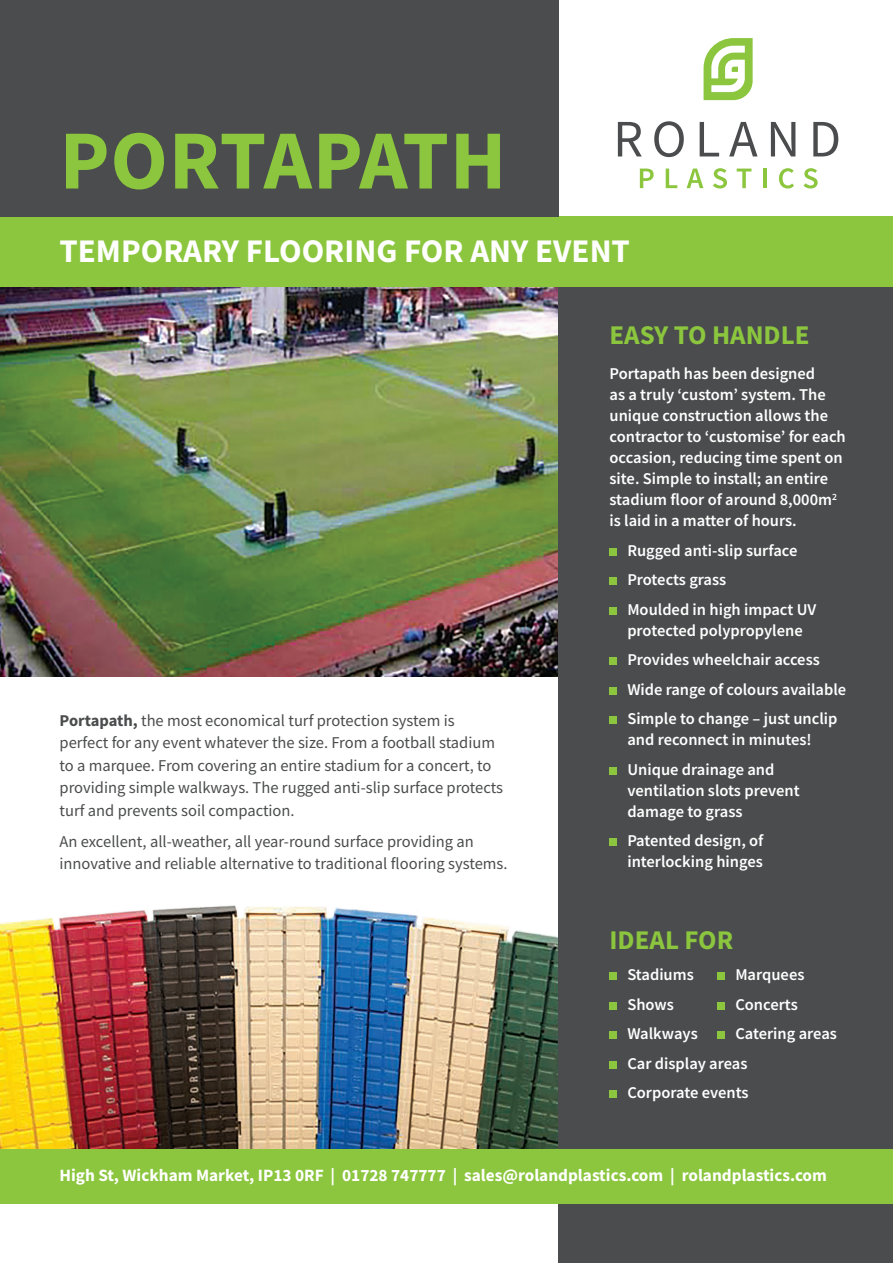
<style>
.page{position:relative;width:893px;height:1263px;background:#fff}
.page>*{position:absolute;margin:0;border:0;box-sizing:border-box;transform-origin:0 0}
.t1{font:700 84px "Source Sans Pro";color:#8bc63e}
.t2{font:700 33px "Source Sans Pro";color:#fff}
.t3{font:700 27px "Source Sans Pro";color:#8bc63e}
.t4{font:700 17.25px "Source Sans Pro";color:#fff}
.t5{font:600 16.5px/21px "Source Sans Pro";color:#fff}
.t6{font:16.5px/22.5px "Source Sans Pro";color:#4b4c4d}
.s1{font-weight:700}
</style>
<div class="page">
<img style="left:0;top:905px;width:558px;height:244px">
<svg style="left:618px;top:122px;width:24px;height:34px"></svg>
<svg style="left:654px;top:121px;width:30px;height:36px"></svg>
<svg style="left:700px;top:122px;width:19px;height:34px"></svg>
<svg style="left:729px;top:122px;width:28px;height:34px"></svg>
<svg style="left:771px;top:122px;width:24px;height:34px"></svg>
<svg style="left:813px;top:122px;width:25px;height:34px"></svg>
<svg style="left:704px;top:38px;width:49px;height:62px"></svg>
<svg style="left:640px;top:169px;width:14px;height:19px"></svg>
<svg style="left:666px;top:169px;width:11px;height:19px"></svg>
<svg style="left:687px;top:169px;width:16px;height:19px"></svg>
<svg style="left:713px;top:168px;width:14px;height:20px"></svg>
<svg style="left:737px;top:169px;width:14px;height:19px"></svg>
<hr style="left:763px;top:169px;width:4px;height:19px;background:#8bc63e">
<svg style="left:779px;top:168px;width:15px;height:20px"></svg>
<svg style="left:803px;top:168px;width:15px;height:20px"></svg>
<img style="left:0;top:287px;width:558px;height:390px">
<div style="left:0;top:217px;width:893px;height:70px;background:#8bc63e"></div>
<div style="left:0;top:0;width:558px;height:217px;background:#4b4c4d"></div>
<div style="left:558px;top:287px;width:335px;height:976px;background:#4b4c4d"></div>
<div style="left:0;top:1149px;width:893px;height:54px;background:#8bc63e"></div>
<div style="left:609px;top:548px;width:8px;height:8px;background:#8bc63e"></div>
<div style="left:609px;top:577px;width:8px;height:8px;background:#8bc63e"></div>
<div style="left:609px;top:607px;width:8px;height:8px;background:#8bc63e"></div>
<div style="left:609px;top:657px;width:8px;height:8px;background:#8bc63e"></div>
<div style="left:609px;top:687px;width:8px;height:8px;background:#8bc63e"></div>
<div style="left:609px;top:716px;width:8px;height:8px;background:#8bc63e"></div>
<div style="left:609px;top:767px;width:8px;height:8px;background:#8bc63e"></div>
<div style="left:609px;top:838px;width:8px;height:8px;background:#8bc63e"></div>
<div style="left:609px;top:972px;width:8px;height:8px;background:#8bc63e"></div>
<div style="left:717px;top:972px;width:8px;height:8px;background:#8bc63e"></div>
<div style="left:609px;top:1002px;width:8px;height:7px;background:#8bc63e"></div>
<div style="left:717px;top:1002px;width:8px;height:7px;background:#8bc63e"></div>
<div style="left:609px;top:1031px;width:8px;height:8px;background:#8bc63e"></div>
<div style="left:717px;top:1031px;width:8px;height:8px;background:#8bc63e"></div>
<div style="left:609px;top:1061px;width:8px;height:7px;background:#8bc63e"></div>
<div style="left:609px;top:1090px;width:8px;height:8px;background:#8bc63e"></div>
<p class="t1" style="left:60px;top:104px;width:448px">PORTAPATH</p>
<p class="t2" style="left:60px;top:229px;width:572px">TEMPORARY FLOORING FOR ANY EVENT</p>
<p class="t6" style="left:60px;top:709px;width:445px"><span class="s1">Portapath,</span> the most economical turf protection system is perfect for any event whatever the size. From a football stadium to a marquee. From covering an entire stadium for a concert, to providing simple walkways. The rugged anti-slip surface protects turf and prevents soil compaction.</p>
<p class="t6" style="left:60px;top:830px;width:450px">An excellent, all-weather, all year-round surface providing an innovative and reliable alternative to traditional flooring systems.</p>
<p class="t3" style="left:609px;top:317px;width:202px">EASY TO HANDLE</p>
<p class="t5" style="left:609px;top:363px;width:238px">Portapath has been designed<br>as a truly ‘custom’ system. The unique construction allows the contractor to ‘customise’ for each occasion, reducing time spent on site. Simple to install; an entire stadium floor of around 8,000m<sup>2 </sup>is laid in a matter of hours.</p>
<p class="t5" style="left:627px;top:540px;width:172px">Rugged anti-slip surface</p>
<p class="t5" style="left:627px;top:569px;width:101px">Protects grass</p>
<p class="t5" style="left:627px;top:599px;width:190px">Moulded in high impact UV protected polypropylene</p>
<p class="t5" style="left:627px;top:649px;width:194px">Provides wheelchair access</p>
<p class="t5" style="left:627px;top:679px;width:220px">Wide range of colours available</p>
<p class="t5" style="left:627px;top:708px;width:212px">Simple to change – just unclip and reconnect in minutes!</p>
<p class="t5" style="left:627px;top:759px;width:174px">Unique drainage and ventilation slots prevent damage to grass</p>
<p class="t5" style="left:627px;top:830px;width:138px">Patented design, of interlocking hinges</p>
<p class="t3" style="left:609px;top:922px;width:125px">IDEAL FOR</p>
<p class="t5" style="left:627px;top:964px;width:68px">Stadiums</p>
<p class="t5" style="left:735px;top:964px;width:71px">Marquees</p>
<p class="t5" style="left:627px;top:993px;width:48px">Shows</p>
<p class="t5" style="left:735px;top:993px;width:64px">Concerts</p>
<p class="t5" style="left:627px;top:1023px;width:72px">Walkways</p>
<p class="t5" style="left:735px;top:1023px;width:103px">Catering areas</p>
<p class="t5" style="left:627px;top:1052px;width:122px">Car display areas</p>
<p class="t5" style="left:627px;top:1082px;width:123px">Corporate events</p>
<p class="t4" style="left:60px;top:1163px;width:769px">High St, Wickham Market, IP13 0RF | 01728 747777 | sales@rolandplastics.com | rolandplastics.com</p>
</div>
